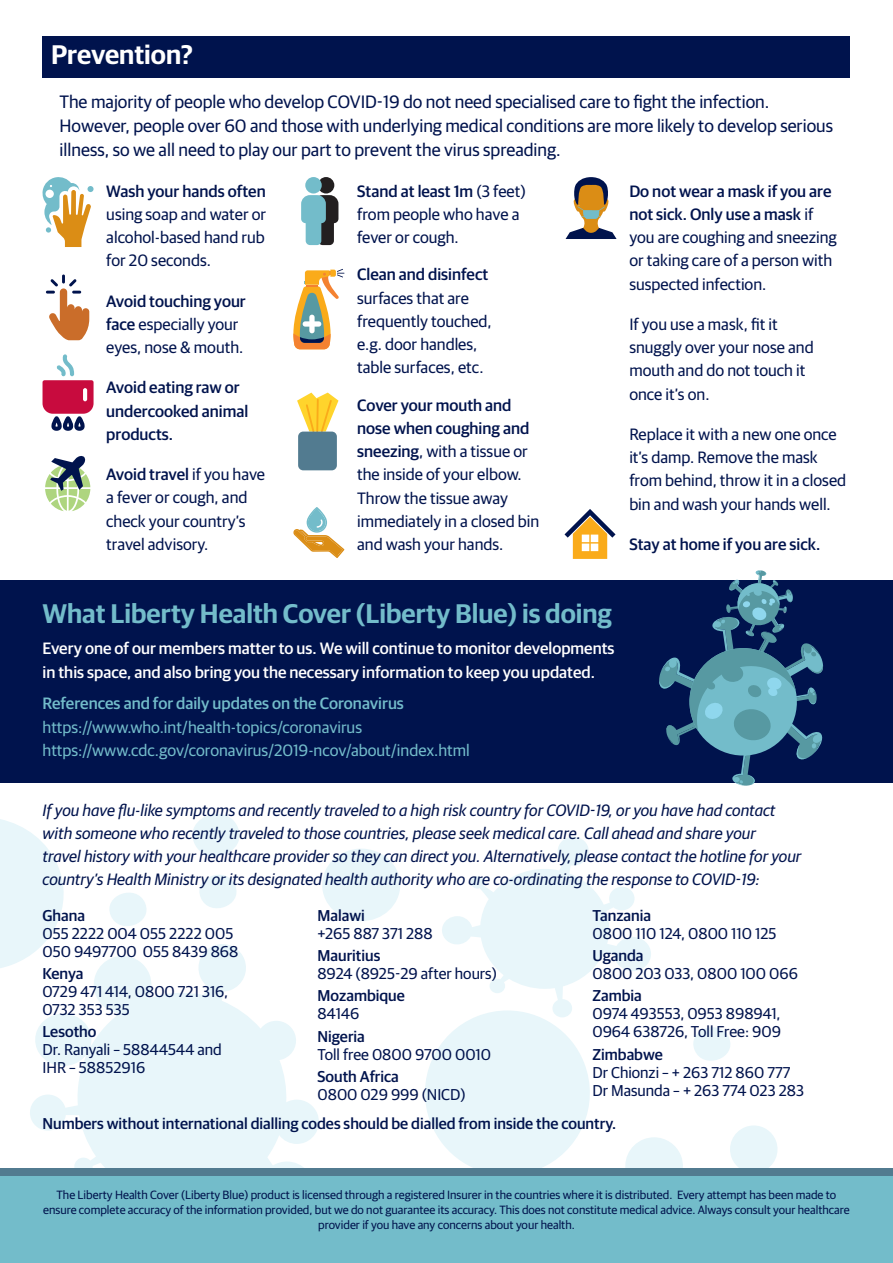
<style>
.page{position:relative;width:893px;height:1263px;background:#fff}
.page>*{position:absolute;margin:0;border:0;box-sizing:border-box;transform-origin:0 0}
.t1{font:600 27px "Guardian Sans";color:#73bcca}
.t2{font:600 27px "Guardian Sans";color:#fff}
.t3{font:18px/24px "Guardian Sans";color:#00134d}
.t4{font:16.5px/23.2px "Guardian Sans";color:#00134d}
.t5{font:italic 16.5px/23.2px "Guardian Sans";color:#00134d}
.t6{font:500 16.5px/23.2px "Guardian Sans";color:#fff}
.t7{font:16.5px/23.2px "Guardian Sans";color:#73bcca}
.t8{font:500 16.5px/23.2px "Guardian Sans";color:#00134d}
.t9{font:500 16.5px "Guardian Sans";color:#73bcca}
.t10{font:15.75px/18px "Guardian Sans";color:#00134d}
.t11{font:500 15.75px "Guardian Sans";color:#00134d}
.t12{font:12px/15px "Guardian Sans";color:#00134d;text-align:center}
.s1{font-weight:500}
</style>
<div class="page">
<svg style="left:0;top:819px;width:64px;height:149px"></svg>
<svg style="left:322px;top:849px;width:78px;height:72px"></svg>
<svg style="left:192px;top:814px;width:48px;height:42px"></svg>
<svg style="left:109px;top:893px;width:38px;height:33px"></svg>
<svg style="left:199px;top:875px;width:38px;height:33px"></svg>
<svg style="left:425px;top:837px;width:353px;height:331px"></svg>
<svg style="left:28px;top:944px;width:291px;height:224px;fill:#e8f6fa"></svg>
<div style="left:0;top:1168px;width:893px;height:95px;background:#527b90"></div>
<div style="left:0;top:1177px;width:893px;height:86px;background:#73bcca"></div>
<div style="left:0;top:580px;width:893px;height:202px;background:#00134d"></div>
<div style="left:43px;top:36px;width:807px;height:42px;background:#00134d"></div>
<svg style="left:42px;top:177px;width:52px;height:70px"></svg>
<svg style="left:566px;top:177px;width:51px;height:62px"></svg>
<svg style="left:46px;top:274px;width:43px;height:66px"></svg>
<svg style="left:43px;top:354px;width:51px;height:77px"></svg>
<svg style="left:45px;top:456px;width:45px;height:55px"></svg>
<div style="left:318px;top:177px;width:16px;height:16px;background:#231f20;border-radius:50%"></div>
<div style="left:305px;top:177px;width:17px;height:16px;background:#73bcca;border-radius:50%"></div>
<svg style="left:301px;top:195px;width:37px;height:50px;background:#6a9098"></svg>
<svg style="left:293px;top:269px;width:51px;height:80px"></svg>
<svg style="left:297px;top:393px;width:41px;height:40px"></svg>
<div style="left:298px;top:432px;width:39px;height:38px;background:#527b90;border-radius:5px"></div>
<svg style="left:293px;top:507px;width:51px;height:51px"></svg>
<svg style="left:564px;top:509px;width:51px;height:50px"></svg>
<svg style="left:659px;top:570px;width:166px;height:216px"></svg>
<h1 class="t2" style="left:51px;top:35px;width:143px">Prevention?</h1>
<p class="t3" style="left:60px;top:88px;width:775px">The majority of people who develop COVID-19 do not need specialised care to fight the infection.<br>However, people over 60 and those with underlying medical conditions are more likely to develop serious illness, so we all need to play our part to prevent the virus spreading.</p>
<p class="t8" style="left:106px;top:178px;width:161px">Wash your hands often</p>
<p class="t4" style="left:106px;top:201px;width:161px;text-align:justify">using soap and water or alcohol-based hand rub for 20 seconds.</p>
<p class="t4" style="left:106px;top:288px;width:141px"><span class="s1">Avoid touching your face</span> especially your eyes, nose &amp; mouth.</p>
<p class="t8" style="left:106px;top:375px;width:143px">Avoid eating raw or undercooked animal products.</p>
<p class="t4" style="left:106px;top:461px;width:160px"><span class="s1">Avoid travel</span> if you have a fever or cough, and check your country’s travel advisory.</p>
<p class="t4" style="left:357px;top:178px;width:170px"><span class="s1">Stand at least 1m</span> (3 feet) from people who have a fever or cough.</p>
<p class="t8" style="left:357px;top:262px;width:133px">Clean and disinfect</p>
<p class="t4" style="left:357px;top:285px;width:136px">surfaces that are frequently touched, e.g. door handles, table surfaces, etc.</p>
<p class="t4" style="left:357px;top:392px;width:184px"><span class="s1">Cover your mouth and nose when coughing and sneezing</span>, with a tissue or the inside of your elbow.<br>Throw the tissue away immediately in a closed bin and wash your hands.</p>
<p class="t4" style="left:629px;top:178px;width:209px"><span class="s1">Do not wear a mask if you are not sick. Only use a mask</span> if you are coughing and sneezing or taking care of a person with suspected infection.</p>
<p class="t4" style="left:629px;top:311px;width:186px">If you use a mask, fit it snuggly over your nose and mouth and do not touch it once it’s on.</p>
<p class="t4" style="left:629px;top:421px;width:218px">Replace it with a new one once it’s damp. Remove the mask from behind, throw it in a closed bin and wash your hands well.</p>
<p class="t8" style="left:629px;top:531px;width:193px">Stay at home if you are sick.</p>
<h1 class="t1" style="left:43px;top:593px;width:571px">What Liberty Health Cover (Liberty Blue) is doing</h1>
<p class="t6" style="left:43px;top:636px;width:574px">Every one of our members matter to us. We will continue to monitor developments in this space, and also bring you the necessary information to keep you updated.</p>
<p class="t9" style="left:43px;top:691px;width:363px">References and for daily updates on the Coronavirus</p>
<p class="t7" style="left:43px;top:714px;width:429px">https://www.who.int/health-topics/coronavirus https://www.cdc.gov/coronavirus/2019-ncov/about/index.html</p>
<p class="t5" style="left:43px;top:797px;width:760px">If you have flu-like symptoms and recently traveled to a high risk country for COVID-19, or you have had contact with someone who recently traveled to those countries, please seek medical care. Call ahead and share your<br>travel history with your healthcare provider so they can direct you. Alternatively, please contact the hotline for your country’s Health Ministry or its designated health authority who are co-ordinating the response to COVID-19:</p>
<p class="t11" style="left:43px;top:904px;width:44px">Ghana</p>
<p class="t10" style="left:43px;top:923px;width:198px">055 2222 004 055 2222 005<br>050 9497700 055 8439 868</p>
<p class="t11" style="left:43px;top:962px;width:42px">Kenya</p>
<p class="t10" style="left:43px;top:981px;width:187px">0729 471 414, 0800 721 316,<br>0732 353 535</p>
<p class="t11" style="left:43px;top:1020px;width:55px">Lesotho</p>
<p class="t10" style="left:43px;top:1040px;width:181px">Dr. Ranyali – 58844544 and<br>IHR – 58852916</p>
<p class="t11" style="left:317px;top:904px;width:49px">Malawi</p>
<p class="t10" style="left:317px;top:923px;width:117px">+265 887 371 288</p>
<p class="t11" style="left:317px;top:944px;width:64px">Mauritius</p>
<p class="t10" style="left:317px;top:963px;width:181px">8924 (8925-29 after hours)</p>
<p class="t11" style="left:317px;top:984px;width:89px">Mozambique</p>
<p class="t10" style="left:317px;top:1004px;width:43px">84146</p>
<p class="t11" style="left:317px;top:1025px;width:49px">Nigeria</p>
<p class="t10" style="left:317px;top:1044px;width:175px">Toll free 0800 9700 0010</p>
<p class="t11" style="left:317px;top:1065px;width:83px">South Africa</p>
<p class="t10" style="left:317px;top:1084px;width:150px">0800 029 999 (NICD)</p>
<p class="t11" style="left:592px;top:904px;width:60px">Tanzania</p>
<p class="t10" style="left:592px;top:923px;width:185px">0800 110 124, 0800 110 125</p>
<p class="t11" style="left:592px;top:944px;width:53px">Uganda</p>
<p class="t10" style="left:592px;top:963px;width:207px">0800 203 033, 0800 100 066</p>
<p class="t11" style="left:592px;top:984px;width:51px">Zambia</p>
<p class="t10" style="left:592px;top:1004px;width:190px">0974 493553, 0953 898941,<br>0964 638726, Toll Free: 909</p>
<p class="t11" style="left:592px;top:1043px;width:72px">Zimbabwe</p>
<p class="t10" style="left:592px;top:1062px;width:213px">Dr Chionzi – + 263 712 860 777<br>Dr Masunda – + 263 774 023 283</p>
<p class="t11" style="left:43px;top:1112px;width:575px">Numbers without international dialling codes should be dialled from inside the country.</p>
<p class="t12" style="left:43px;top:1186px;width:808px">The Liberty Health Cover (Liberty Blue) product is licensed through a registered Insurer in the countries where it is distributed. Every attempt has been made to ensure complete accuracy of the information provided, but we do not guarantee its accuracy. This does not constitute medical advice. Always consult your healthcare provider if you have any concerns about your health.</p>
</div>
